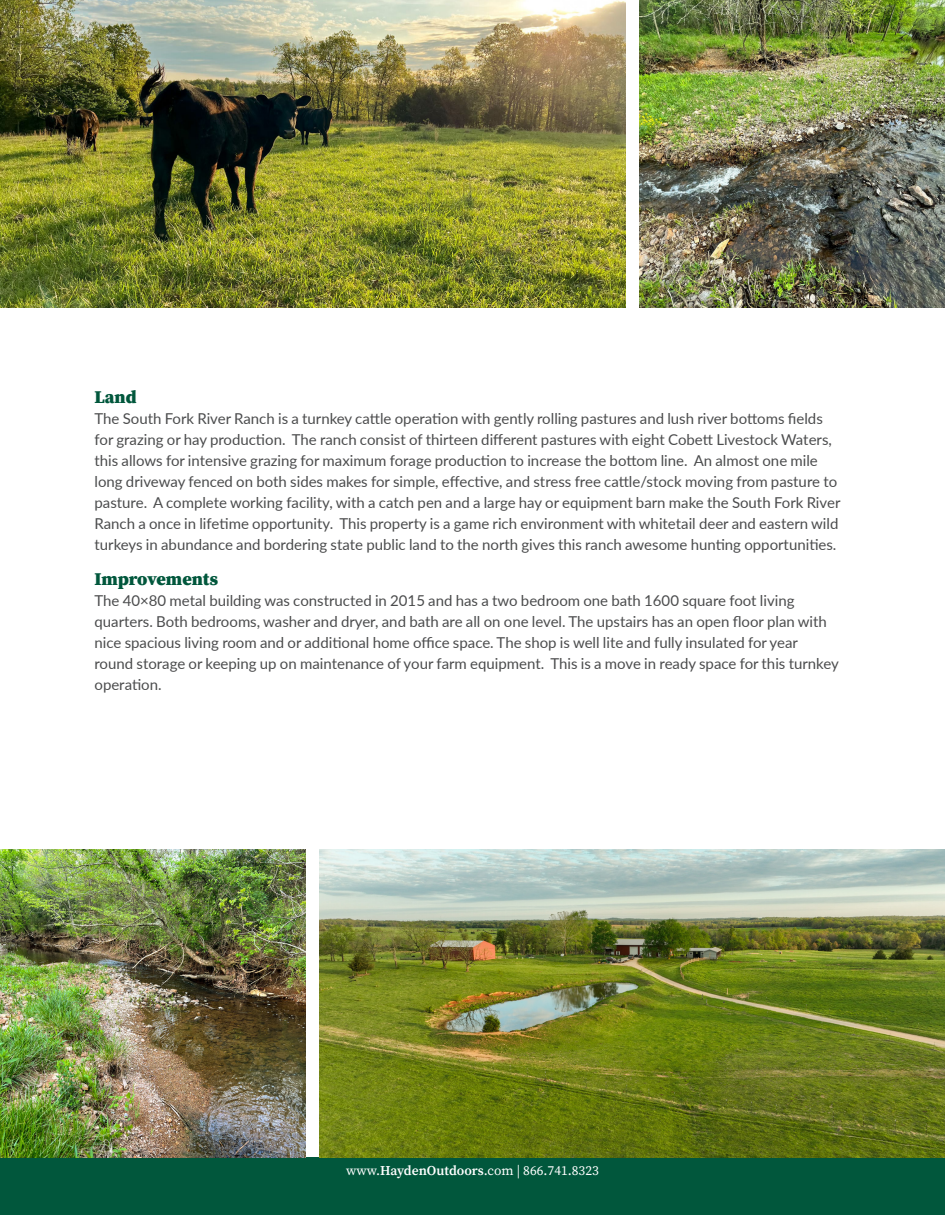
<style>
.page{position:relative;width:945px;height:1215px;background:#fff}
.page>*{position:absolute;margin:0;border:0;box-sizing:border-box;transform-origin:0 0}
.t1{font:900 18px "Source Serif Pro";color:#01573c}
.Description_Paragraph{font:15px/21px "Lato";color:#4b4c4d}
.t2{font:13.5px "Source Serif Pro";color:#fff}
.s1{font-weight:600}
</style>
<div class="page">
<div style="left:0;top:1158px;width:945px;height:57px;background:#01573c"></div>
<img style="left:639px;top:0;width:306px;height:308px">
<img style="left:0;top:0;width:626px;height:308px">
<img style="left:320px;top:850px;width:625px;height:308px">
<img style="left:0;top:850px;width:306px;height:308px">
<p class="t1" style="left:94px;top:385px;width:44px">Land</p>
<p class="Description_Paragraph" style="left:94px;top:408px;width:747px">The South Fork River Ranch is a turnkey cattle operation with gently rolling pastures and lush river bottoms fields for grazing or hay production. The ranch consist of thirteen different pastures with eight Cobett Livestock Waters, this allows for intensive grazing for maximum forage production to increase the bottom line. An almost one mile long driveway fenced on both sides makes for simple, effective, and stress free cattle/stock moving from pasture to pasture. A complete working facility, with a catch pen and a large hay or equipment barn make the South Fork River Ranch a once in lifetime opportunity. This property is a game rich environment with whitetail deer and eastern wild turkeys in abundance and bordering state public land to the north gives this ranch awesome hunting opportunities.</p>
<p class="t1" style="left:94px;top:567px;width:125px">Improvements</p>
<p class="Description_Paragraph" style="left:94px;top:590px;width:746px">The 40×80 metal building was constructed in 2015 and has a two bedroom one bath 1600 square foot living quarters. Both bedrooms, washer and dryer, and bath are all on one level. The upstairs has an open floor plan with nice spacious living room and or additional home office space. The shop is well lite and fully insulated for year round storage or keeping up on maintenance of your farm equipment. This is a move in ready space for this turnkey operation.</p>
<p class="t2" style="left:346px;top:1161px;width:254px">www.<span class="s1">HaydenOutdoors</span>.com | 866.741.8323</p>
</div>
